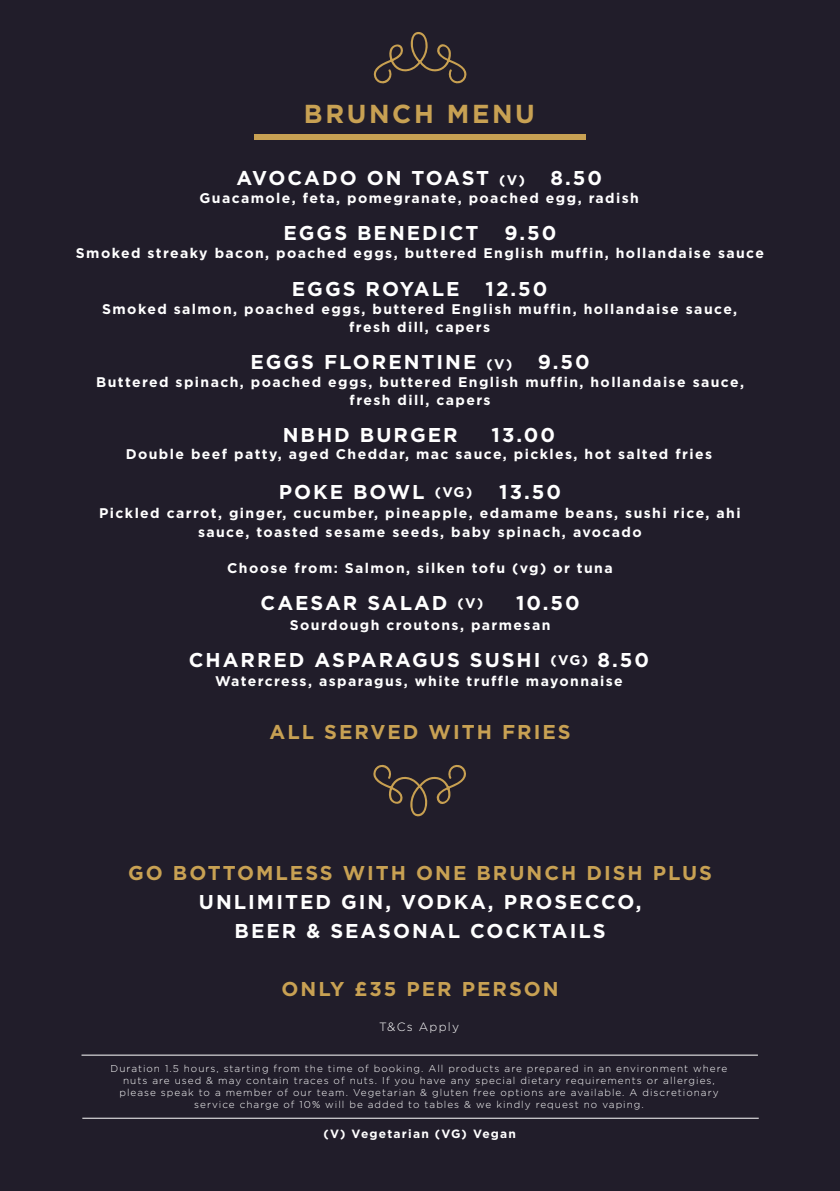
<style>
.page{position:relative;width:840px;height:1191px;background:#fff}
.page>*{position:absolute;margin:0;border:0;box-sizing:border-box;transform-origin:0 0}
.t1{font:700 26px "Gotham";letter-spacing:.1em;color:#c8a153}
.t2{font:700 20px/29px "Gotham";letter-spacing:.1em;color:#fff;text-align:center}
.t3{font:700 20px "Gotham";letter-spacing:.1em;color:#c8a153}
.t4{font:700 14px/18px "Gotham";letter-spacing:.1em;color:#fff;text-align:center}
.t5{font:700 12px "Gotham";letter-spacing:.1em;color:#fff}
.t6{font:300 12px "Gotham";letter-spacing:.1em;color:#fff}
.t7{font:300 10px/12px "Gotham";letter-spacing:.1em;color:#fff;text-align:center}
.s1{font-size:14px}
</style>
<div class="page">
<div style="left:0;top:0;width:839px;height:1191px;background:#211d2a"></div>
<hr style="left:81px;top:1054px;width:676px;height:1px;background:#fff">
<hr style="left:82px;top:1117px;width:676px;height:1px;background:#fff">
<div style="left:254px;top:135px;width:331px;height:5px;background:#c8a153"></div>
<svg style="left:373px;top:32px;width:93px;height:52px"></svg>
<svg style="left:373px;top:764px;width:93px;height:52px"></svg>
<h1 class="t1" style="left:304px;top:98px;width:232px">BRUNCH MENU</h1>
<h2 class="t2" style="left:236px;top:163px;width:290px">AVOCADO ON TOAST <span class="s1">(V)</span></h2>
<h2 class="t2" style="left:550px;top:163px;width:53px">8.50</h2>
<p class="t4" style="left:199px;top:189px;width:440px">Guacamole, feta, pomegranate, poached egg, radish</p>
<h2 class="t2" style="left:283px;top:218px;width:196px">EGGS BENEDICT</h2>
<h2 class="t2" style="left:504px;top:218px;width:53px">9.50</h2>
<p class="t4" style="left:76px;top:243px;width:689px">Smoked streaky bacon, poached eggs, buttered English muffin, hollandaise sauce</p>
<h2 class="t2" style="left:292px;top:274px;width:169px">EGGS ROYALE</h2>
<h2 class="t2" style="left:485px;top:274px;width:63px">12.50</h2>
<p class="t4" style="left:102px;top:300px;width:636px">Smoked salmon, poached eggs, buttered English muffin, hollandaise sauce, fresh dill, capers</p>
<h2 class="t2" style="left:250px;top:347px;width:263px">EGGS FLORENTINE <span class="s1">(V)</span></h2>
<h2 class="t2" style="left:537px;top:347px;width:53px">9.50</h2>
<p class="t4" style="left:96px;top:373px;width:649px">Buttered spinach, poached eggs, buttered English muffin, hollandaise sauce, fresh dill, capers</p>
<h2 class="t2" style="left:282px;top:420px;width:176px">NBHD BURGER</h2>
<h2 class="t2" style="left:491px;top:420px;width:65px">13.00</h2>
<p class="t4" style="left:126px;top:444px;width:587px">Double beef patty, aged Cheddar, mac sauce, pickles, hot salted fries</p>
<h2 class="t2" style="left:278px;top:477px;width:195px">POKE BOWL <span class="s1">(VG)</span></h2>
<h2 class="t2" style="left:499px;top:477px;width:63px">13.50</h2>
<p class="t4" style="left:99px;top:503px;width:642px;line-height:19.2px">Pickled carrot, ginger, cucumber, pineapple, edamame beans, sushi rice, ahi sauce, toasted sesame seeds, baby spinach, avocado</p>
<p class="t4" style="left:227px;top:559px;width:387px">Choose from: Salmon, silken tofu (vg) or tuna</p>
<h2 class="t2" style="left:260px;top:588px;width:224px">CAESAR SALAD <span class="s1">(V)</span></h2>
<h2 class="t2" style="left:515px;top:588px;width:65px">10.50</h2>
<p class="t4" style="left:289px;top:616px;width:262px">Sourdough croutons, parmesan</p>
<h2 class="t2" style="left:188px;top:645px;width:461px">CHARRED ASPARAGUS SUSHI <span class="s1">(VG)</span> 8.50</h2>
<p class="t4" style="left:215px;top:671px;width:409px">Watercress, asparagus, white truffle mayonnaise</p>
<h2 class="t3" style="left:269px;top:720px;width:302px">ALL SERVED WITH FRIES</h2>
<h2 class="t3" style="left:128px;top:861px;width:585px">GO BOTTOMLESS WITH ONE BRUNCH DISH PLUS</h2>
<h2 class="t2" style="left:199px;top:887px;width:444px">UNLIMITED GIN, VODKA, PROSECCO,<br>BEER &amp; SEASONAL COCKTAILS</h2>
<h2 class="t3" style="left:281px;top:977px;width:278px">ONLY £35 PER PERSON</h2>
<p class="t6" style="left:379px;top:1020px;width:81px">T&amp;Cs Apply</p>
<p class="t7" style="left:110px;top:1062px;width:618px">Duration 1.5 hours, starting from the time of booking. All products are prepared in an environment where nuts are used &amp; may contain traces of nuts. If you have any special dietary requirements or allergies, please speak to a member of our team. Vegetarian &amp; gluten free options are available. A discretionary service charge of 10% will be added to tables &amp; we kindly request no vaping.</p>
<p class="t5" style="left:323px;top:1127px;width:194px">(V) Vegetarian (VG) Vegan</p>
</div>
